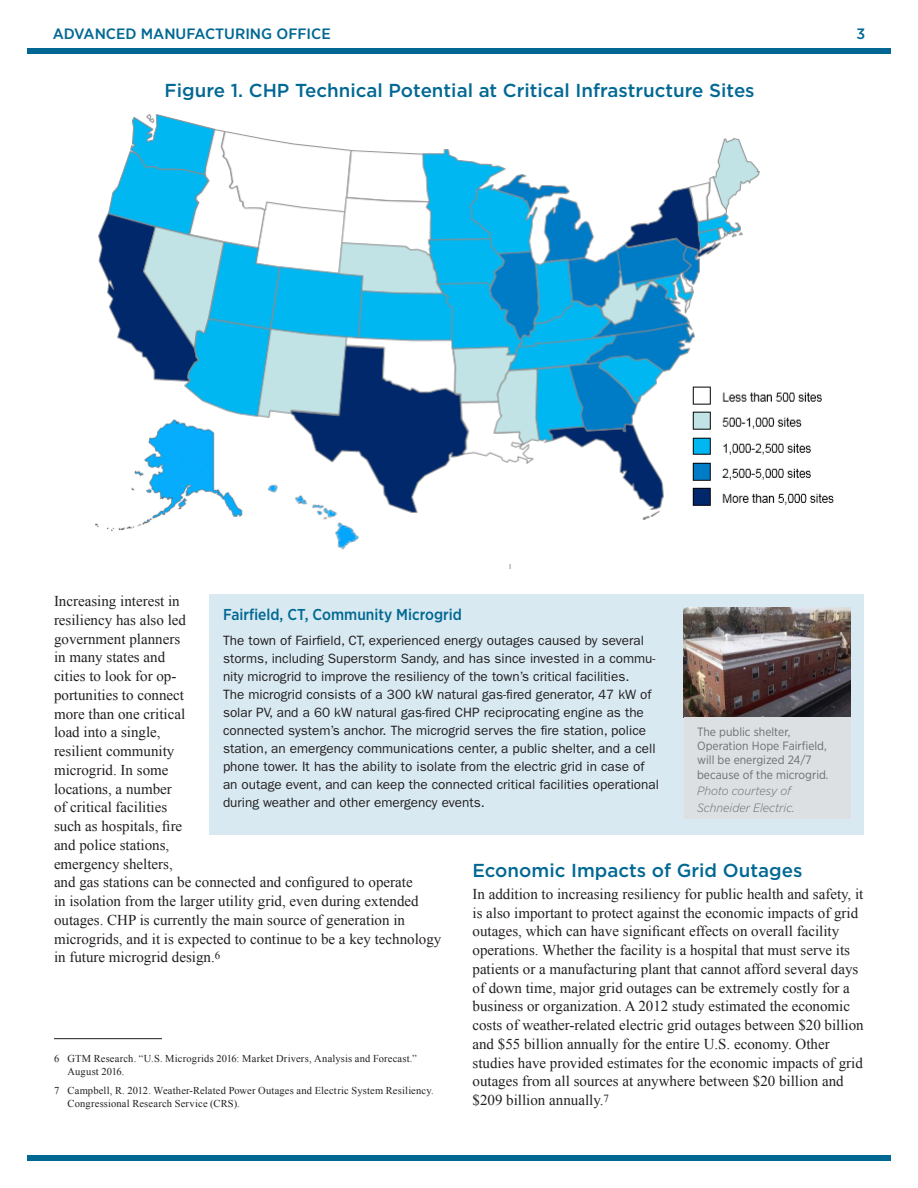
<style>
.page{position:relative;width:918px;height:1188px;background:#fff}
.page>*{position:absolute;margin:0;border:0;box-sizing:border-box;transform-origin:0 0}
.table_subhead{font:500 18.75px "Gotham";color:#006893}
.subhead_1{font:500 18.75px "Gotham";color:#006893}
.boxed_text_-_H1{font:500 15.75px "Gotham Narrow";color:#006893}
.body_text{font:15px/18.8px "Times New Roman";color:#231f20}
.t1{font:500 15px "Gotham Narrow";color:#006893;scale:1.1 1}
.boxed_text_-_body_te{font:13.5px/18px "ITC Franklin Gothic Std";color:#231f20}
.t2{font:12px/14.4px "Gotham Narrow";color:#6c6d70}
.t3{font:italic 300 12px/16.5px "Gotham Narrow";color:#6c6d70;scale:1.05 1}
.footnote{font:10.5px/12.8px "Times New Roman";letter-spacing:.015em;color:#231f20}
</style>
<div class="page">
<div style="left:210px;top:594px;width:654px;height:241px;background:#d8e9f1"></div>
<img style="left:684px;top:608px;width:166px;height:109px">
<div style="left:684px;top:717px;width:166px;height:102px;background:#dde0e3"></div>
<hr style="left:54px;top:1038px;width:108px;height:1px;background:#231f20">
<img style="left:95px;top:114px;width:739px;height:455px">
<div style="left:27px;top:48px;width:864px;height:6px;background:#006893"></div>
<div style="left:27px;top:1155px;width:864px;height:6px;background:#006893"></div>
<p class="t1" style="left:53px;top:24px;width:254px">ADVANCED MANUFACTURING OFFICE</p>
<p class="t1" style="left:857px;top:24px;width:9px">3</p>
<p class="table_subhead" style="left:165px;top:79px;width:592px">Figure 1. CHP Technical Potential at Critical Infrastructure Sites</p>
<p class="body_text" style="left:54px;top:591px;width:389px">Increasing interest in<br>resiliency has also led<br>government planners<br>in many states and<br>cities to look for op-<br>portunities to connect<br>more than one critical<br>load into a single,<br>resilient community<br>microgrid. In some<br>locations, a number<br>of critical facilities<br>such as hospitals, fire<br>and police stations,<br>emergency shelters,<br>and gas stations can be connected and configured to operate<br>in isolation from the larger utility grid, even during extended outages. CHP is currently the main source of generation in microgrids, and it is expected to continue to be a key technology in future microgrid design.<sup>6</sup></p>
<p class="boxed_text_-_H1" style="left:223px;top:605px;width:240px">Fairfield, CT, Community Microgrid</p>
<p class="boxed_text_-_body_te" style="left:223px;top:631px;width:438px">The town of Fairfield, CT, experienced energy outages caused by several storms, including Superstorm Sandy, and has since invested in a commu&shy;nity microgrid to improve the resiliency of the town’s critical facilities.<br>The microgrid consists of a 300 kW natural gas-fired generator, 47 kW of solar PV, and a 60 kW natural gas-fired CHP reciprocating engine as the connected system’s anchor. The microgrid serves the fire station, police station, an emergency communications center, a public shelter, and a cell phone tower. It has the ability to isolate from the electric grid in case of an outage event, and can keep the connected critical facilities operational during weather and other emergency events.</p>
<p class="t2" style="left:697px;top:724px;width:133px">The public shelter,<br>Operation Hope Fairfield, will be energized 24/7 because of the microgrid.</p>
<p class="t3" style="left:697px;top:783px;width:95px">Photo courtesy of<br>Schneider Electric.</p>
<p class="subhead_1" style="left:472px;top:859px;width:331px">Economic Impacts of Grid Outages</p>
<p class="body_text" style="left:472px;top:884px;width:393px">In addition to increasing resiliency for public health and safety, it is also important to protect against the economic impacts of grid outages, which can have significant effects on overall facility operations. Whether the facility is a hospital that must serve its patients or a manufacturing plant that cannot afford several days of down time, major grid outages can be extremely costly for a business or organization. A 2012 study estimated the economic costs of weather-related electric grid outages between $20 billion and $55 billion annually for the entire U.S. economy. Other studies have provided estimates for the economic impacts of grid outages from all sources at anywhere between $20 billion and $209 billion annually.<sup>7</sup></p>
<p class="footnote" style="left:68px;top:1052px;width:351px;text-indent:-14px">6 GTM Research. “U.S. Microgrids 2016: Market Drivers, Analysis and Forecast.”<br>August 2016.</p>
<p class="footnote" style="left:68px;top:1084px;width:368px;text-indent:-14px">7 Campbell, R. 2012. Weather-Related Power Outages and Electric System Resiliency.<br>Congressional Research Service (CRS).</p>
</div>
